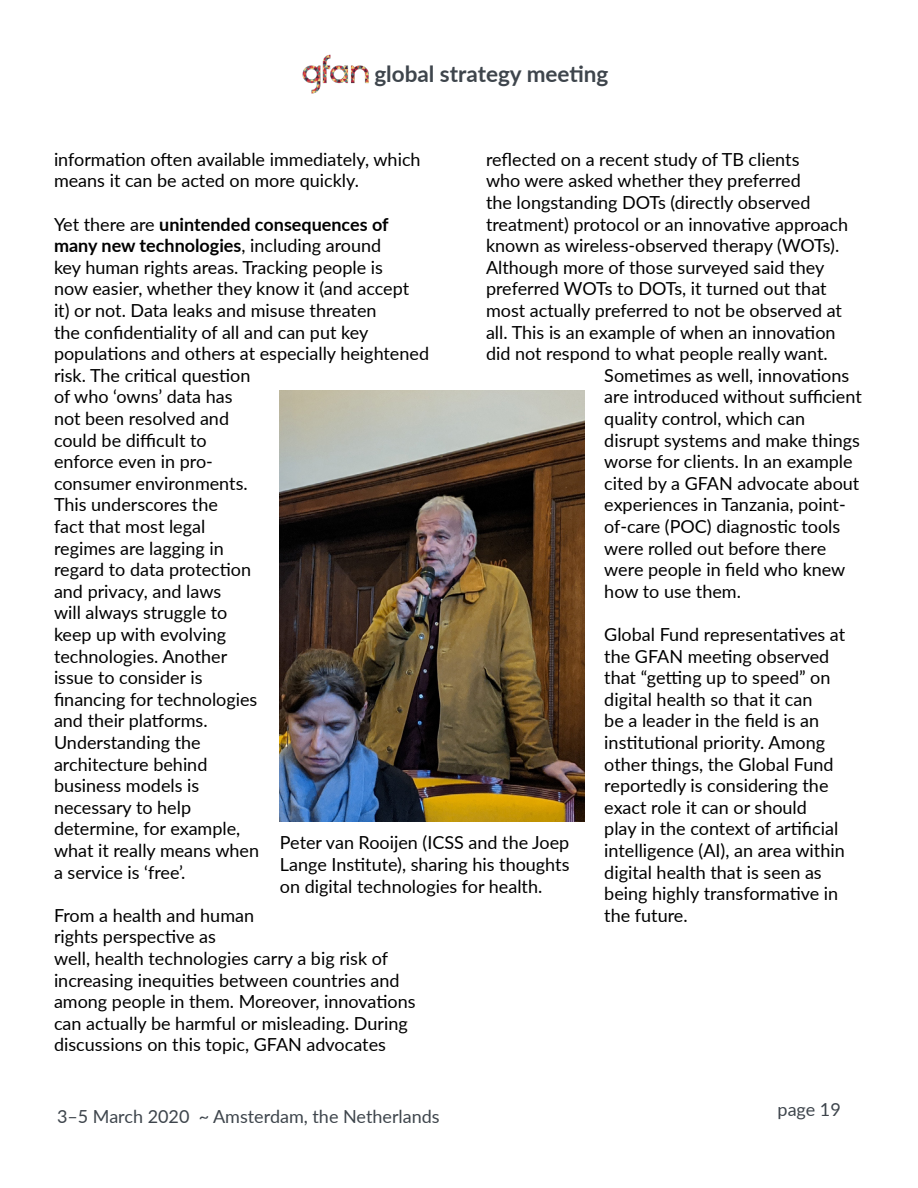
<style>
.page{position:relative;width:918px;height:1188px;background:#fff}
.page>*{position:absolute;margin:0;border:0;box-sizing:border-box;transform-origin:0 0}
.t1{font:700 22.5px "Lato";color:#3e454c}
.t2{font:18px/21.6px "Lato";color:#000}
.t3{font:18px "Lato";color:#3e454c}
.s1{font-weight:700}
</style>
<div class="page">
<img style="left:302px;top:54px;width:67px;height:40px">
<img style="left:280px;top:391px;width:304px;height:430px">
<p class="t1" style="left:374px;top:57px;width:236px">global strategy meeting</p>
<p class="t2" style="left:54px;top:148px;width:368px">information often available immediately, which means it can be acted on more quickly.</p>
<p class="t2" style="left:54px;top:213px;width:377px">Yet there are <span class="s1">unintended consequences of many new technologies</span>, including around<br>key human rights areas. Tracking people is<br>now easier, whether they know it (and accept it) or not. Data leaks and misuse threaten<br>the confidentiality of all and can put key populations and others at especially heightened risk. The critical question<br>of who ‘owns’ data has<br>not been resolved and<br>could be difficult to<br>enforce even in pro-<br>consumer environments.<br>This underscores the<br>fact that most legal<br>regimes are lagging in<br>regard to data protection<br>and privacy, and laws<br>will always struggle to<br>keep up with evolving<br>technologies. Another<br>issue to consider is<br>financing for technologies<br>and their platforms.<br>Understanding the<br>architecture behind<br>business models is<br>necessary to help<br>determine, for example,<br>what it really means when<br>a service is ‘free’.</p>
<p class="t2" style="left:54px;top:904px;width:363px">From a health and human<br>rights perspective as<br>well, health technologies carry a big risk of increasing inequities between countries and among people in them. Moreover, innovations can actually be harmful or misleading. During discussions on this topic, GFAN advocates</p>
<p class="t2" style="left:486px;top:148px;width:315px">reflected on a recent study of TB clients</p>
<p class="t2" style="left:486px;top:169px;width:316px">who were asked whether they preferred</p>
<p class="t2" style="left:486px;top:191px;width:326px">the longstanding DOTs (directly observed</p>
<p class="t2" style="left:486px;top:213px;width:364px">treatment) protocol or an innovative approach</p>
<p class="t2" style="left:486px;top:234px;width:355px">known as wireless-observed therapy (WOTs).</p>
<p class="t2" style="left:486px;top:256px;width:340px">Although more of those surveyed said they</p>
<p class="t2" style="left:486px;top:277px;width:342px">preferred WOTs to DOTs, it turned out that</p>
<p class="t2" style="left:486px;top:299px;width:358px">most actually preferred to not be observed at</p>
<p class="t2" style="left:486px;top:321px;width:351px">all. This is an example of when an innovation</p>
<p class="t2" style="left:486px;top:342px;width:343px">did not respond to what people really want.</p>
<p class="t2" style="left:604px;top:364px;width:247px">Sometimes as well, innovations</p>
<p class="t2" style="left:604px;top:385px;width:259px">are introduced without sufficient</p>
<p class="t2" style="left:604px;top:407px;width:202px">quality control, which can</p>
<p class="t2" style="left:604px;top:429px;width:257px">disrupt systems and make things</p>
<p class="t2" style="left:604px;top:450px;width:250px">worse for clients. In an example</p>
<p class="t2" style="left:604px;top:472px;width:257px">cited by a GFAN advocate about</p>
<p class="t2" style="left:604px;top:493px;width:243px">experiences in Tanzania, point-</p>
<p class="t2" style="left:604px;top:515px;width:237px">of-care (POC) diagnostic tools</p>
<p class="t2" style="left:604px;top:537px;width:223px">were rolled out before there</p>
<p class="t2" style="left:604px;top:558px;width:243px">were people in field who knew</p>
<p class="t2" style="left:604px;top:580px;width:138px">how to use them.</p>
<p class="t2" style="left:604px;top:623px;width:242px">Global Fund representatives at the GFAN meeting observed that “getting up to speed” on digital health so that it can<br>be a leader in the field is an institutional priority. Among other things, the Global Fund reportedly is considering the exact role it can or should<br>play in the context of artificial intelligence (AI), an area within digital health that is seen as being highly transformative in the future.</p>
<p class="t2" style="left:280px;top:831px;width:291px;text-align:justify">Peter van Rooijen (ICSS and the Joep Lange Institute), sharing his thoughts on digital technologies for health.</p>
<p class="t3" style="left:57px;top:1103px;width:384px">3–5 March 2020 ~ Amsterdam, the Netherlands</p>
<p class="t3" style="left:778px;top:1097px;width:65px">page 19</p>
</div>
